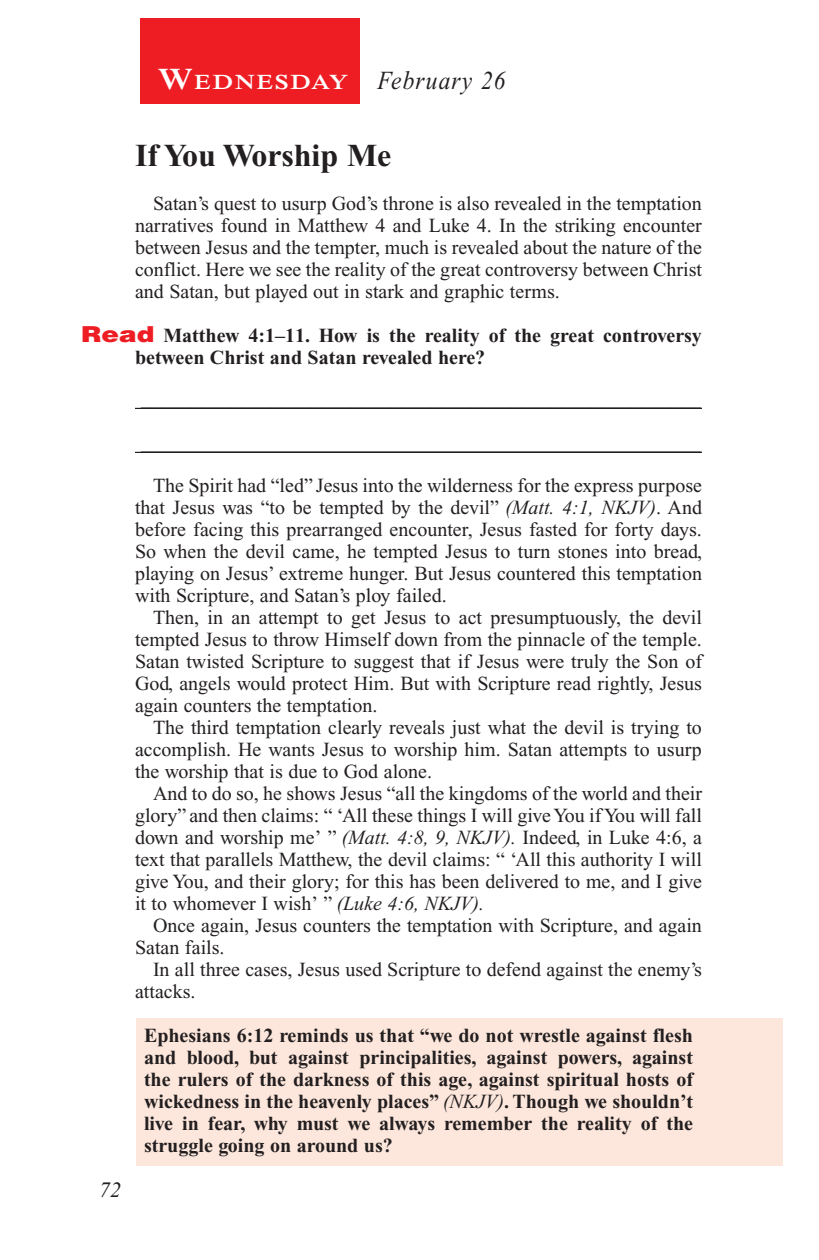
<style>
.page{position:relative;width:819px;height:1260px;background:#fff}
.page>*{position:absolute;margin:0;border:0;box-sizing:border-box;transform-origin:0 0}
.Head{font:700 32px "Times New Roman PS Std";color:#231f20}
.Lesson_Dates{font:italic 26px "Times New Roman PS Std";letter-spacing:.05em;color:#231f20;scale:.9 1}
.t1{font:italic 22px "Times New Roman PS Std";color:#231f20}
.Daily_Header{font:600 21px "Times NRMT Std";letter-spacing:.07em;color:#fff;scale:1.1 1}
.Body{font:20px/22px "Times New Roman PS Std";color:#231f20;text-align:justify}
.x-screened_box-text{font:700 20px/22px "Times New Roman PS Std";color:#231f20;text-align:justify}
.Blank_Lines{font:20px "Times New Roman PS Std";color:#231f20}
.Question{font:700 20px/22px "Times New Roman PS Std";color:#231f20}
.s1{font-size:30px}
.s2{font-family:"Helvetica LT Std";font-weight:900;font-size:22px;color:#ee1d23}
.s3{font-style:italic}
.s4{font-weight:400;font-style:italic}
</style>
<div class="page">
<div style="left:140px;top:18px;width:220px;height:86px;background:#ee1d23"></div>
<div style="left:137px;top:1019px;width:646px;height:147px;background:#fde7dc"></div>
<hr style="left:135px;top:408px;width:567px;height:1px;background:#231f20">
<hr style="left:135px;top:452px;width:567px;height:1px;background:#231f20">
<p class="Daily_Header" style="left:158px;top:70px;width:175px"><span class="s1">W</span>EDNESDAY</p>
<p class="Lesson_Dates" style="left:378px;top:66px;width:144px">February 26</p>
<p class="Head" style="left:135px;top:138px;width:258px">If You Worship Me</p>
<p class="Body" style="left:135px;top:193px;width:569px;text-indent:18px">Satan’s quest to usurp God’s throne is also revealed in the temptation narratives found in Matthew 4 and Luke 4. In the striking encounter between Jesus and the tempter, much is revealed about the nature of the conflict. Here we see the reality of the great controversy between Christ and Satan, but played out in stark and graphic terms.</p>
<p class="Question" style="left:135px;top:325px;width:568px;text-indent:-54px"><span class="s2">Read</span> Matthew 4:1–11. How is the reality of the great controversy between Christ and Satan revealed here?</p>
<p class="Blank_Lines" style="left:141px;top:389px;width:561px">________________________________________________________</p>
<p class="t1" style="left:99px;top:1178px;width:23px">72</p>
<p class="Blank_Lines" style="left:141px;top:433px;width:561px">________________________________________________________</p>
<p class="Body" style="left:135px;top:475px;width:569px;text-indent:18px">The Spirit had “led” Jesus into the wilderness for the express purpose that Jesus was “to be tempted by the devil” <span class="s3">(Matt. 4:1, NKJV)</span>. And before facing this prearranged encounter, Jesus fasted for forty days.<br>So when the devil came, he tempted Jesus to turn stones into bread, playing on Jesus’ extreme hunger. But Jesus countered this temptation with Scripture, and Satan’s ploy failed.</p>
<p class="Body" style="left:135px;top:607px;width:569px;text-indent:18px">Then, in an attempt to get Jesus to act presumptuously, the devil tempted Jesus to throw Himself down from the pinnacle of the temple.<br>Satan twisted Scripture to suggest that if Jesus were truly the Son of God, angels would protect Him. But with Scripture read rightly, Jesus again counters the temptation.</p>
<p class="Body" style="left:135px;top:717px;width:568px;text-indent:18px">The third temptation clearly reveals just what the devil is trying to accomplish. He wants Jesus to worship him. Satan attempts to usurp the worship that is due to God alone.</p>
<p class="Body" style="left:135px;top:783px;width:569px;text-indent:18px">And to do so, he shows Jesus “all the kingdoms of the world and their glory” and then claims: “ ‘All these things I will give You if You will fall down and worship me’ ” <span class="s3">(Matt. 4:8, 9, NKJV).</span> Indeed, in Luke 4:6, a text that parallels Matthew, the devil claims: “ ‘All this authority I will give You, and their glory; for this has been delivered to me, and I give it to whomever I wish’ ” <span class="s3">(Luke 4:6, NKJV).</span></p>
<p class="Body" style="left:135px;top:915px;width:568px;text-indent:18px">Once again, Jesus counters the temptation with Scripture, and again<br>Satan fails.</p>
<p class="Body" style="left:135px;top:959px;width:569px;text-indent:18px">In all three cases, Jesus used Scripture to defend against the enemy’s attacks.</p>
<p class="x-screened_box-text" style="left:144px;top:1025px;width:551px">Ephesians 6:12 reminds us that “we do not wrestle against flesh and blood, but against principalities, against powers, against the rulers of the darkness of this age, against spiritual hosts of wickedness in the heavenly places” <span class="s4">(NKJV)</span>. Though we shouldn’t live in fear, why must we always remember the reality of the struggle going on around us?</p>
</div>
